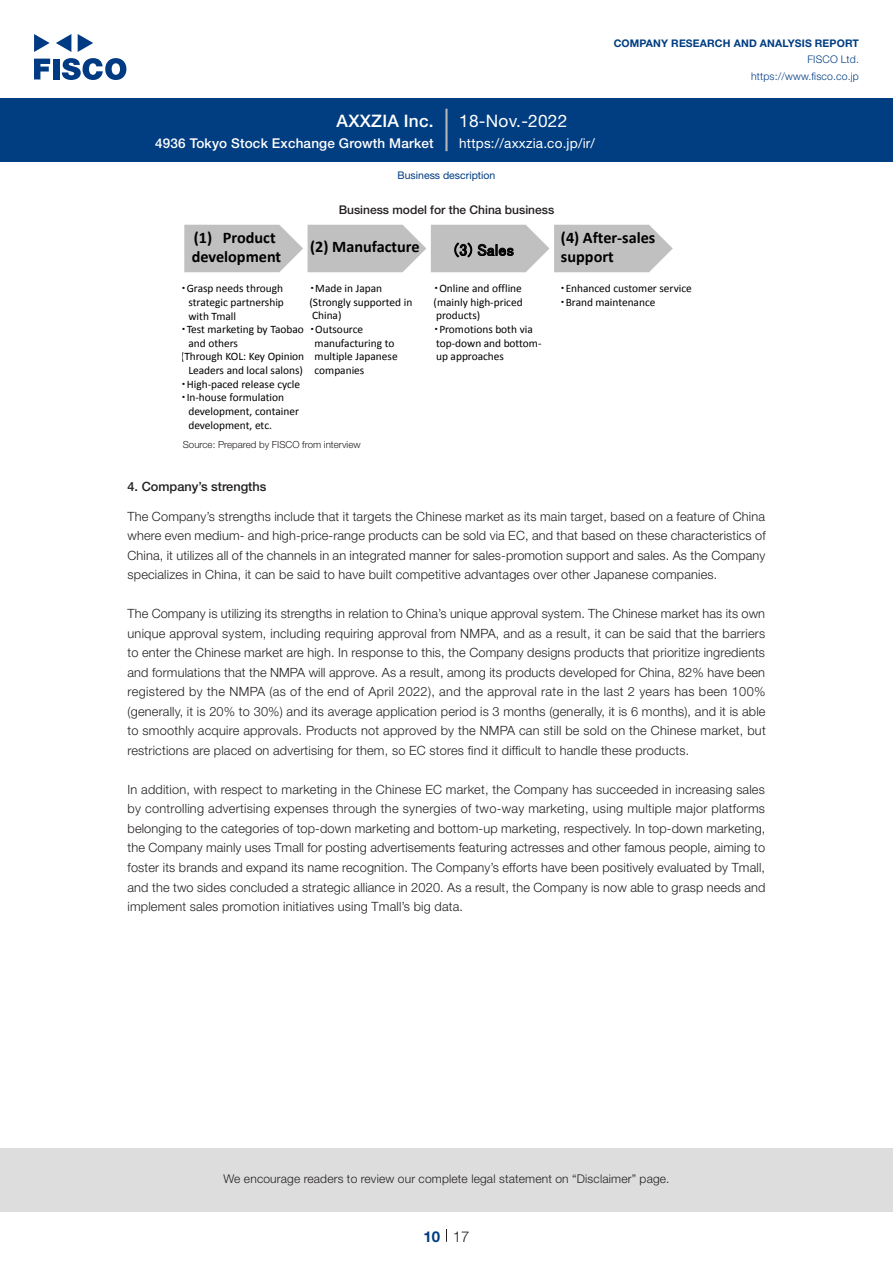
<style>
.page{position:relative;width:893px;height:1263px;background:#fff}
.page>*{position:absolute;margin:0;border:0;box-sizing:border-box;transform-origin:0 0}
.t1{font:17.25px "Helvetica Neue LT Std";letter-spacing:.015em;color:#fff}
.t2{font:500 17.25px "Helvetica Neue LT Std";letter-spacing:.015em;color:#fff}
.t3{font:700 16.2px/19.5px "Calibri";color:#000}
.t4{font:16.2px "MS P Gothic";letter-spacing:.005em;color:#000}
.t5{font:300 15px "Helvetica Neue LT Std";color:#231f20}
.t6{font:700 15px "Helvetica Neue LT Std";color:#003d81}
.t7{font:500 13.5px "Helvetica Neue LT Std";letter-spacing:.015em;color:#fff}
.t8{font:13.5px "Helvetica Neue LT Std";letter-spacing:.015em;color:#fff}
.t9{font:300 12.75px/19.5px "Helvetica Neue LT Std";letter-spacing:.015em;color:#231f20;text-align:justify}
.t10{font:500 12.75px "Helvetica Neue LT Std";color:#231f20}
.t11{font:300 12px "Helvetica Neue LT Std";letter-spacing:.015em;color:#231f20}
.t12{font:500 12px "Helvetica Neue LT Std";color:#231f20}
.t13{font:11.4px/13.6px "Calibri";color:#000}
.t14{font:700 10.5px "Helvetica Neue LT Std";letter-spacing:.015em;color:#003d81}
.t15{font:300 10.5px/16.5px "Helvetica Neue LT Std";letter-spacing:.015em;color:#003d81;text-align:right}
.t16{font:10.5px "Helvetica Neue LT Std";color:#003d81}
.t17{font:300 9.75px "Helvetica Neue LT Std";color:#231f20}
.s1{font-family:"MS P Gothic"}
</style>
<div class="page">
<div style="left:0;top:1148px;width:893px;height:64px;background:#ddd"></div>
<svg style="left:34px;top:59px;width:16px;height:20px"></svg>
<div style="left:53px;top:59px;width:6px;height:20px;background:#003a83"></div>
<svg style="left:62px;top:58px;width:64px;height:22px"></svg>
<svg style="left:34px;top:34px;width:16px;height:18px"></svg>
<svg style="left:78px;top:34px;width:15px;height:18px"></svg>
<svg style="left:56px;top:34px;width:15px;height:18px"></svg>
<div style="left:0;top:98px;width:893px;height:64px;background:#003d81"></div>
<hr style="left:445px;top:109px;width:3px;height:42px;background:#b5b5b6">
<svg style="left:446px;top:1229px;width:1px;height:13px"></svg>
<svg style="left:184px;top:225px;width:489px;height:47px;background:#c7c7c7"></svg>
<h1 class="t2" style="left:337px;top:110px;width:99px">AXXZIA Inc.</h1>
<p class="t7" style="left:155px;top:135px;width:280px">4936 Tokyo Stock Exchange Growth Market</p>
<h1 class="t1" style="left:459px;top:110px;width:110px">18-Nov.-2022</h1>
<p class="t8" style="left:459px;top:135px;width:137px">https://axxzia. c o j p. /i r/</p>
<p class="t14" style="left:614px;top:37px;width:247px">COMPANY RESEARCH AND ANALYSIS REPORT</p>
<p class="t15" style="left:751px;top:51px;width:109px">FISCO Ltd. https://www.fisco.co j p.</p>
<p class="t3" style="left:194px;top:227px;width:20px">)1(</p>
<p class="t3" style="left:223px;top:227px;width:54px">Product</p>
<p class="t3" style="left:192px;top:247px;width:91px">development</p>
<p class="t16" style="left:398px;top:169px;width:99px">Business description</p>
<p class="t12" style="left:339px;top:203px;width:217px">Business model for the China business</p>
<p class="t4" style="left:454px;top:242px;width:61px">3( ) Sales</p>
<p class="t3" style="left:561px;top:227px;width:96px">4( ) After-sales support</p>
<p class="t3" style="left:310px;top:237px;width:111px">2( ) Manufacture</p>
<p class="t13" style="left:181px;top:282px;width:104px"><span class="s1">・</span>Grasp needs through</p>
<p class="t13" style="left:188px;top:295px;width:97px">strategic partnership</p>
<p class="t13" style="left:188px;top:309px;width:49px">with Tmall</p>
<p class="t13" style="left:181px;top:323px;width:124px"><span class="s1">・</span>Test marketing by Taobao</p>
<p class="t13" style="left:188px;top:336px;width:51px">and others</p>
<p class="t13" style="left:181px;top:350px;width:125px">(Through KOL: Key Opinion</p>
<p class="t13" style="left:188px;top:364px;width:116px">Leaders and local salons(</p>
<p class="t13" style="left:181px;top:377px;width:121px"><span class="s1">・</span>High-paced release cycle</p>
<p class="t13" style="left:181px;top:391px;width:105px"><span class="s1">・</span>In-house formulation</p>
<p class="t13" style="left:188px;top:404px;width:112px">development, container</p>
<p class="t13" style="left:188px;top:418px;width:85px">development, etc.</p>
<p class="t13" style="left:310px;top:282px;width:74px"><span class="s1">・</span>Made in Japan</p>
<p class="t13" style="left:310px;top:295px;width:104px">(Strongly supported in</p>
<p class="t13" style="left:312px;top:309px;width:31px">China(</p>
<p class="t13" style="left:310px;top:323px;width:55px"><span class="s1">・</span>Outsource</p>
<p class="t13" style="left:315px;top:336px;width:81px">manufacturing to</p>
<p class="t13" style="left:315px;top:350px;width:85px">multiple Japanese</p>
<p class="t13" style="left:315px;top:363px;width:51px">companies</p>
<p class="t13" style="left:434px;top:282px;width:101px"><span class="s1">・</span>Online and offline (mainly high-priced products(<span class="s1">・</span>Promotions both via</p>
<p class="t13" style="left:436px;top:350px;width:69px">up approaches</p>
<p class="t13" style="left:436px;top:336px;width:107px">top-down and bottom-</p>
<p class="t13" style="left:560px;top:282px;width:133px"><span class="s1">・</span>Enhanced customer service<span class="s1">・</span>Brand maintenance</p>
<p class="t17" style="left:183px;top:438px;width:179px">Source: Prepared by FISCO from interview</p>
<p class="t10" style="left:128px;top:479px;width:140px">4. Company s’ strengths</p>
<p class="t9" style="left:128px;top:506px;width:640px">The Company s’ strengths include that it targets the Chinese market as its main target, based on a feature of China where even medium- and high-price-range products can be sold via EC, and that based on these characteristics of China it, utilizes all of the channels in an integrated manner for sales-promotion support and sales. As the Company specializes in China it, can be said to have built competitive advantages over other Japanese companies.</p>
<p class="t9" style="left:128px;top:604px;width:640px">The Company is utilizing its strengths in relation to China s’ unique approval system. The Chinese market has its own unique approval system, including requiring approval from NMPA, and as a result it, can be said that the barriers to enter the Chinese market are high In. response to this, the Company designs products that prioritize ingredients and formulations that the NMPA will approve. As a result, among its products developed for China, 82% have been registered by the NMPA (as of the end of April 2022 ,) and the approval rate in the last 2 years has been 100% (generally isit, 20% to 30%) and its average application period is 3 months (generally isit, 6 months ,) and isit able to smoothly acquire approvals. Products not approved by the NMPA can still be sold on the Chinese market, but restrictions are placed on advertising for them, so EC stores find it difficult to handle these products.</p>
<p class="t9" style="left:128px;top:779px;width:639px">In addition, with respect to marketing in the Chinese EC market, the Company has succeeded in increasing sales by controlling advertising expenses through the synergies of two-way marketing, using multiple major platforms belonging to the categories of top-down marketing and bottom-up marketing, respectively In. top-down marketing, the Company mainly uses Tmall for posting advertisements featuring actresses and other famous people, aiming to foster its brands and expand its name recognition. The Company s’ efforts have been positively evaluated by Tmall, and the two sides concluded a strategic alliance in 2020. As a result, the Company is now able to grasp needs and implement sales promotion initiatives using Tmall s’ big data.</p>
<p class="t11" style="left:223px;top:1171px;width:448px">We encourage readers to review our complete legal statement on “Disclaimer” page.</p>
<p class="t6" style="left:423px;top:1227px;width:18px">10</p>
<p class="t5" style="left:453px;top:1227px;width:18px">17</p>
</div>
